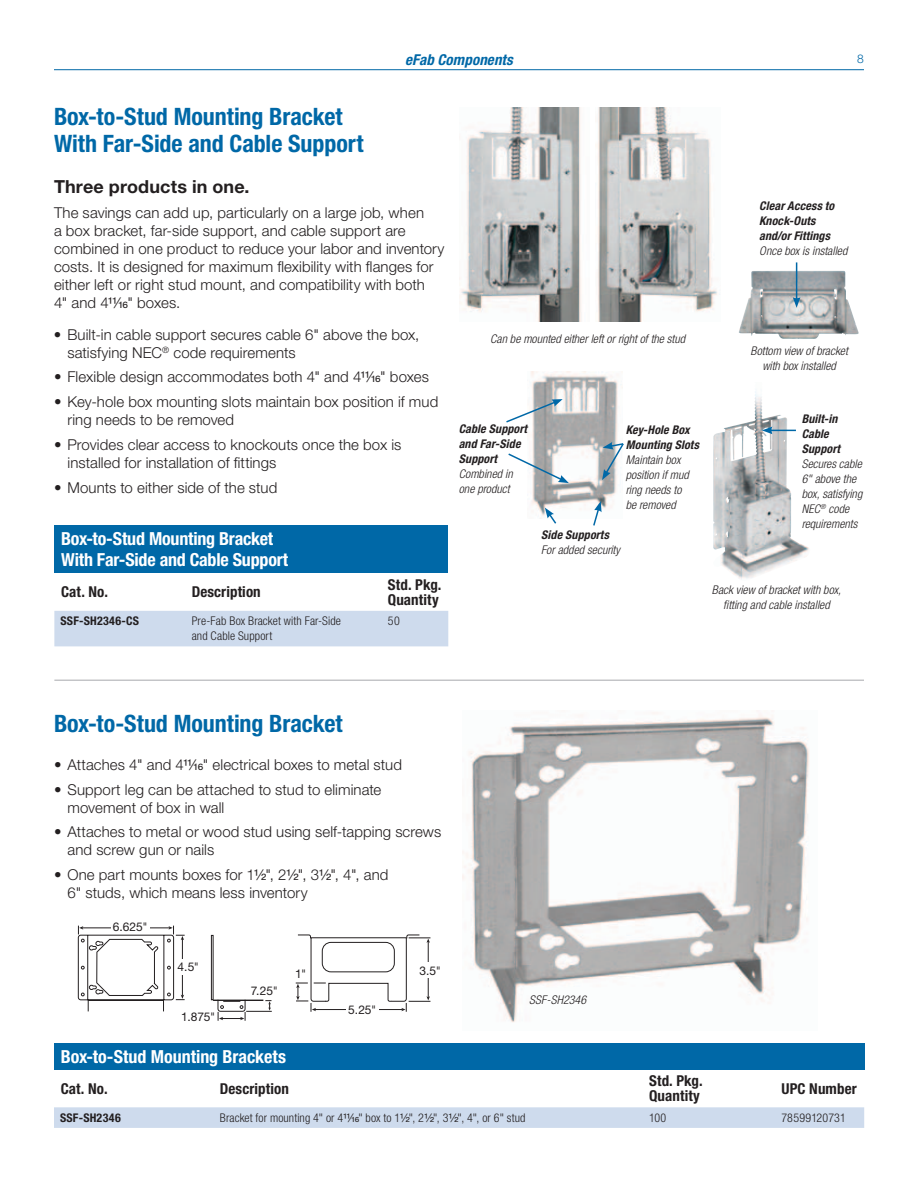
<style>
.page{position:relative;width:918px;height:1188px;background:#fff}
.page>*{position:absolute;margin:0;border:0;box-sizing:border-box;transform-origin:0 0}
.t1{font:700 condensed 24px/27px "Helvetica Neue LT Std";letter-spacing:-.005em;color:#0068a7}
.t2{font:700 condensed 18px/21px "Helvetica Neue LT Std";letter-spacing:-.01em;color:#fff}
.t3{font:700 18px "Helvetica Neue LT Std";letter-spacing:.01em;color:#231f20}
.t4{font:300 15px/18px "Helvetica Neue LT Std";letter-spacing:.005em;color:#231f20}
.t5{font:700 condensed 15px/15px "Helvetica Neue LT Std";letter-spacing:.005em;color:#231f20}
.t6{font:italic 700 condensed 15px "Helvetica Neue LT Std";letter-spacing:.01em;color:#0068a7}
.t7{font:italic 300 condensed 12px/15px "Helvetica Neue LT Std";letter-spacing:.005em;color:#231f20}
.t8{font:300 condensed 12px/15px "Helvetica Neue LT Std";letter-spacing:.01em;color:#231f20}
.t9{font:italic 700 condensed 12px/15px "Helvetica Neue LT Std";letter-spacing:.01em;color:#231f20}
.t10{font:12px "Helvetica Neue LT Std";letter-spacing:-.01em;color:#231f20}
.t11{font:700 condensed 12px "Helvetica Neue LT Std";letter-spacing:.025em;color:#231f20}
.t12{font:300 12px "Helvetica Neue LT Std";color:#0068a7}
.s1{font-family:"Helvetica LT Std Fractions";font-weight:400}
.s2{font-family:"Helvetica LT Std Fractions";font-weight:400;font-stretch:normal}
</style>
<div class="page">
<hr style="left:54px;top:69px;width:810px;height:1px;background:#0068a7">
<div style="left:54px;top:526px;width:394px;height:47px;background:#0068a7"></div>
<div style="left:54px;top:611px;width:394px;height:35px;background:#cedbed"></div>
<div style="left:54px;top:1043px;width:810px;height:27px;background:#0068a7"></div>
<div style="left:54px;top:1107px;width:810px;height:21px;background:#cedbed"></div>
<img style="left:459px;top:107px;width:123px;height:214px">
<img style="left:597px;top:107px;width:123px;height:214px">
<hr style="left:54px;top:680px;width:810px;height:1px;background:#a7a9ac">
<img style="left:530px;top:372px;width:92px;height:144px">
<svg style="left:506px;top:399px;width:57px;height:25px"></svg>
<svg style="left:508px;top:452px;width:61px;height:31px"></svg>
<svg style="left:545px;top:508px;width:13px;height:16px"></svg>
<svg style="left:592px;top:501px;width:10px;height:25px"></svg>
<svg style="left:602px;top:442px;width:22px;height:38px"></svg>
<img style="left:739px;top:271px;width:120px;height:68px">
<hr style="left:796px;top:262px;width:1px;height:38px;background:#0068a7">
<svg style="left:793px;top:297px;width:7px;height:11px"></svg>
<img style="left:713px;top:391px;width:96px;height:189px">
<svg style="left:762px;top:427px;width:34px;height:7px"></svg>
<svg style="left:78px;top:926px;width:107px;height:86px"></svg>
<div style="left:211px;top:935px;width:2px;height:65px;border:1px solid #231f20"></div>
<hr style="left:213px;top:1000px;width:50px;height:1px;background:#231f20">
<svg style="left:217px;top:999px;width:55px;height:22px"></svg>
<svg style="left:296px;top:934px;width:135px;height:78px"></svg>
<div style="left:111px;top:922px;width:39px;height:10px;background:#fff"></div>
<div style="left:176px;top:959px;width:24px;height:15px;background:#fff"></div>
<div style="left:180px;top:1009px;width:36px;height:15px;background:#fff"></div>
<div style="left:346px;top:1002px;width:32px;height:15px;background:#fff"></div>
<div style="left:415px;top:963px;width:30px;height:15px;background:#fff"></div>
<div style="left:295px;top:966px;width:12px;height:15px;background:#fff"></div>
<img style="left:462px;top:712px;width:347px;height:311px">
<p class="t6" style="left:405px;top:50px;width:109px">eFab Components</p>
<p class="t12" style="left:857px;top:51px;width:8px">8</p>
<h1 class="t1" style="left:54px;top:103px;width:311px">Box-to-Stud Mounting Bracket<br>With Far-Side and Cable Support</h1>
<p class="t3" style="left:54px;top:176px;width:197px">Three products in one.</p>
<p class="t4" style="left:54px;top:203px;width:392px">The savings can add up, particularly on a large job, when<br>a box bracket, far-side support, and cable support are combined in one product to reduce your labor and inventory costs. It is designed for maximum flexibility with flanges for either left or right stud mount, and compatibility with both<br>4" and 4<span class="s1">11⁄16</span>" boxes.</p>
<p class="t4" style="left:67px;top:325px;width:354px;text-indent:-14px">• Built-in cable support secures cable 6" above the box, satisfying NEC<sup>®</sup> code requirements</p>
<p class="t4" style="left:54px;top:368px;width:376px">• Flexible design accommodates both 4" and 4<span class="s1">11⁄16</span>" boxes</p>
<p class="t4" style="left:68px;top:392px;width:372px;text-indent:-14px">• Key-hole box mounting slots maintain box position if mud ring needs to be removed</p>
<p class="t4" style="left:68px;top:435px;width:335px;text-indent:-14px">• Provides clear access to knockouts once the box is installed for installation of fittings</p>
<p class="t4" style="left:54px;top:478px;width:225px">• Mounts to either side of the stud</p>
<p class="t2" style="left:61px;top:528px;width:229px">Box-to-Stud Mounting Bracket<br>With Far-Side and Cable Support</p>
<p class="t5" style="left:61px;top:584px;width:48px">Cat. No.</p>
<p class="t5" style="left:192px;top:584px;width:71px">Description</p>
<p class="t5" style="left:388px;top:577px;width:55px">Std. Pkg.<br>Quantity</p>
<p class="t11" style="left:60px;top:614px;width:80px">SSF-SH2346-CS</p>
<p class="t8" style="left:192px;top:614px;width:151px">Pre-Fab Box Bracket with Far-Side and Cable Support</p>
<p class="t8" style="left:388px;top:614px;width:13px">50</p>
<p class="t9" style="left:759px;top:199px;width:77px">Clear Access to<br>Knock-Outs and/or Fittings</p>
<p class="t7" style="left:759px;top:244px;width:90px">Once box is installed</p>
<p class="t7" style="left:490px;top:332px;width:196px">Can be mounted either left or right of the stud</p>
<p class="t7" style="left:750px;top:343px;width:99px;text-align:center">Bottom view of bracket with box installed</p>
<p class="t9" style="left:459px;top:422px;width:70px">Cable Support and Far-Side<br>Support</p>
<p class="t7" style="left:459px;top:467px;width:55px">Combined in one product</p>
<p class="t9" style="left:626px;top:422px;width:75px">Key-Hole Box<br>Mounting Slots</p>
<p class="t7" style="left:626px;top:453px;width:65px">Maintain box position if mud ring needs to be removed</p>
<p class="t9" style="left:541px;top:528px;width:69px">Side Supports</p>
<p class="t7" style="left:541px;top:543px;width:80px">For added security</p>
<p class="t9" style="left:802px;top:412px;width:40px">Built-in<br>Cable<br>Support</p>
<p class="t7" style="left:802px;top:457px;width:62px">Secures cable<br>6" above the box, satisfying<br>NEC<sup>®</sup> code requirements</p>
<p class="t7" style="left:712px;top:582px;width:131px;text-align:center">Back view of bracket with box, fitting and cable installed</p>
<h1 class="t1" style="left:54px;top:709px;width:290px">Box-to-Stud Mounting Bracket</h1>
<p class="t4" style="left:54px;top:755px;width:350px">• Attaches 4" and 4<span class="s1">11⁄16</span>" electrical boxes to metal stud</p>
<p class="t4" style="left:68px;top:780px;width:315px;text-indent:-14px">• Support leg can be attached to stud to eliminate movement of box in wall</p>
<p class="t4" style="left:68px;top:823px;width:375px;text-indent:-14px">• Attaches to metal or wood stud using self-tapping screws and screw gun or nails</p>
<p class="t4" style="left:67px;top:866px;width:322px;text-indent:-13px">• One part mounts boxes for 1<span class="s1">1⁄2</span>", 2<span class="s1">1⁄2</span>", 3<span class="s1">1⁄2</span>", 4", and<br>6" studs, which means less inventory</p>
<p class="t10" style="left:113px;top:919px;width:36px">6.625"</p>
<p class="t10" style="left:178px;top:960px;width:23px">4.5"</p>
<p class="t10" style="left:181px;top:1009px;width:35px">1.875"</p>
<p class="t10" style="left:251px;top:983px;width:29px">7.25"</p>
<p class="t10" style="left:295px;top:966px;width:13px">1"</p>
<p class="t10" style="left:419px;top:963px;width:23px">3.5"</p>
<p class="t10" style="left:348px;top:1002px;width:30px">5.25"</p>
<p class="t7" style="left:529px;top:993px;width:59px">SSF-SH2346</p>
<p class="t2" style="left:61px;top:1046px;width:227px">Box-to-Stud Mounting Brackets</p>
<p class="t5" style="left:61px;top:1081px;width:48px">Cat. No.</p>
<p class="t5" style="left:220px;top:1081px;width:71px">Description</p>
<p class="t5" style="left:649px;top:1073px;width:55px">Std. Pkg.<br>Quantity</p>
<p class="t5" style="left:781px;top:1081px;width:77px">UPC Number</p>
<p class="t11" style="left:60px;top:1110px;width:62px">SSF-SH2346</p>
<p class="t8" style="left:220px;top:1110px;width:307px">Bracket for mounting 4" or 4<span class="s2">11/16</span>" box to 1<span class="s2">1/2</span>", 2<span class="s2">1/2</span>", 3<span class="s2">1/2</span>", 4", or 6" stud</p>
<p class="t8" style="left:649px;top:1110px;width:19px">100</p>
<p class="t8" style="left:781px;top:1110px;width:66px">78599120731</p>
</div>
